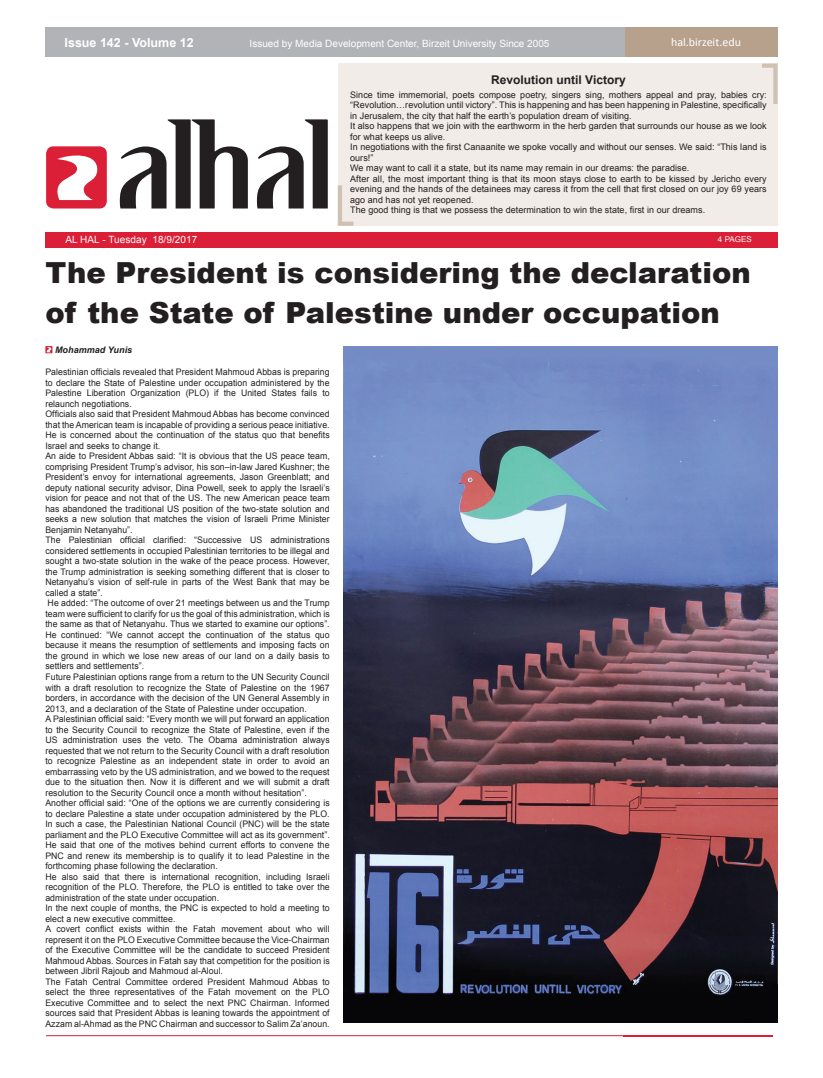
<style>
.page{position:relative;width:823px;height:1078px;background:#fff}
.page>*{position:absolute;margin:0;border:0;box-sizing:border-box;transform-origin:0 0}
.t1{font:900 29px/40px "Arial";color:#231f20}
.t2{font:700 12.5px "Arial";color:#fff}
.t3{font:700 12px "Arial";color:#231f20}
.t4{font:12px "Calibri";color:#fff}
.t5{font:10px "Arial";color:#fff}
.t6{font:9px/10.5px "Arial";letter-spacing:.005em;color:#231f20}
.t7{font:italic 700 9px "Arial";letter-spacing:.005em;color:#231f20}
.t8{font:8px "Arial";letter-spacing:.005em;color:#fff}
</style>
<div class="page">
<div style="left:337px;top:64px;width:440px;height:162px;background:#f2ece8"></div>
<div style="left:45px;top:27px;width:580px;height:30px;background:#b2b3b7"></div>
<div style="left:625px;top:27px;width:152px;height:30px;background:#b7a08c"></div>
<div style="left:45px;top:232px;width:732px;height:15px;background:#da1f37"></div>
<hr style="left:46px;top:1035px;width:726px;height:1px;background:#da1f37">
<div style="left:46px;top:146px;width:61px;height:62px;background:#da1f37;border-radius:7px"></div>
<svg style="left:57px;top:155px;width:41px;height:45px"></svg>
<svg style="left:257px;top:119px;width:70px;height:89px"></svg>
<svg style="left:120px;top:119px;width:128px;height:89px"></svg>
<svg style="left:762px;top:64px;width:15px;height:40px"></svg>
<svg style="left:337px;top:185px;width:16px;height:41px"></svg>
<img style="left:344px;top:346px;width:433px;height:676px">
<svg style="left:45px;top:346px;width:7px;height:7px"></svg>
<svg style="left:46px;top:346px;width:6px;height:6px"></svg>
<h2 class="t2" style="left:64px;top:34px;width:130px">Issue 142 - Volume 12</h2>
<p class="t5" style="left:249px;top:37px;width:301px">Issued by Media Development Center, Birzeit University Since 2005</p>
<h3 class="t4" style="left:670px;top:35px;width:71px">hal.birzeit.edu</h3>
<h3 class="t3" style="left:491px;top:72px;width:136px">Revolution until Victory</h3>
<p class="t6" style="left:350px;top:89px;width:418px">Since time immemorial, poets compose poetry, singers sing, mothers appeal and pray, babies cry: “Revolution…revolution until victory”. This is happening and has been happening in Palestine, specifically in Jerusalem, the city that half the earth’s population dream of visiting.<br>It also happens that we join with the earthworm in the herb garden that surrounds our house as we look for what keeps us alive.<br>In negotiations with the first Canaanite we spoke vocally and without our senses. We said: “This land is ours!”<br>We may want to call it a state, but its name may remain in our dreams: the paradise.<br>After all, the most important thing is that its moon stays close to earth to be kissed by Jericho every evening and the hands of the detainees may caress it from the cell that first closed on our joy 69 years ago and has not yet reopened.<br>The good thing is that we possess the determination to win the state, first in our dreams.</p>
<p class="t5" style="left:65px;top:233px;width:133px">AL HAL - Tuesday 18/9/2017</p>
<p class="t8" style="left:717px;top:234px;width:35px">4 PAGES</p>
<h1 class="t1" style="left:45px;top:252px;width:706px">The President is considering the declaration of the State of Palestine under occupation</h1>
<p class="t7" style="left:55px;top:344px;width:79px">Mohammad Yunis</p>
<p class="t6" style="left:45px;top:367px;width:286px">Palestinian officials revealed that President Mahmoud Abbas is preparing to declare the State of Palestine under occupation administered by the Palestine Liberation Organization (PLO) if the United States fails to relaunch negotiations.<br>Officials also said that President Mahmoud Abbas has become convinced that the American team is incapable of providing a serious peace initiative.<br>He is concerned about the continuation of the status quo that benefits Israel and seeks to change it.<br>An aide to President Abbas said: “It is obvious that the US peace team, comprising President Trump’s advisor, his son–in-law Jared Kushner; the President’s envoy for international agreements, Jason Greenblatt; and deputy national security advisor, Dina Powell, seek to apply the Israeli’s vision for peace and not that of the US. The new American peace team has abandoned the traditional US position of the two-state solution and seeks a new solution that matches the vision of Israeli Prime Minister Benjamin Netanyahu”.<br>The Palestinian official clarified: “Successive US administrations considered settlements in occupied Palestinian territories to be illegal and sought a two-state solution in the wake of the peace process. However, the Trump administration is seeking something different that is closer to Netanyahu’s vision of self-rule in parts of the West Bank that may be called a state”.<br>He added: “The outcome of over 21 meetings between us and the Trump team were sufficient to clarify for us the goal of this administration, which is the same as that of Netanyahu. Thus we started to examine our options”.<br>He continued: “We cannot accept the continuation of the status quo because it means the resumption of settlements and imposing facts on the ground in which we lose new areas of our land on a daily basis to settlers and settlements”.<br>Future Palestinian options range from a return to the UN Security Council with a draft resolution to recognize the State of Palestine on the 1967 borders, in accordance with the decision of the UN General Assembly in 2013, and a declaration of the State of Palestine under occupation.<br>A Palestinian official said: “Every month we will put forward an application to the Security Council to recognize the State of Palestine, even if the US administration uses the veto. The Obama administration always requested that we not return to the Security Council with a draft resolution to recognize Palestine as an independent state in order to avoid an embarrassing veto by the US administration, and we bowed to the request due to the situation then. Now it is different and we will submit a draft resolution to the Security Council once a month without hesitation”.<br>Another official said: “One of the options we are currently considering is to declare Palestine a state under occupation administered by the PLO.<br>In such a case, the Palestinian National Council (PNC) will be the state parliament and the PLO Executive Committee will act as its government”.<br>He said that one of the motives behind current efforts to convene the PNC and renew its membership is to qualify it to lead Palestine in the forthcoming phase following the declaration.<br>He also said that there is international recognition, including Israeli recognition of the PLO. Therefore, the PLO is entitled to take over the administration of the state under occupation.<br>In the next couple of months, the PNC is expected to hold a meeting to elect a new executive committee.<br>A covert conflict exists within the Fatah movement about who will represent it on the PLO Executive Committee because the Vice-Chairman of the Executive Committee will be the candidate to succeed President Mahmoud Abbas. Sources in Fatah say that competition for the position is between Jibril Rajoub and Mahmoud al-Aloul.<br>The Fatah Central Committee ordered President Mahmoud Abbas to select the three representatives of the Fatah movement on the PLO Executive Committee and to select the next PNC Chairman. Informed sources said that President Abbas is leaning towards the appointment of Azzam al-Ahmad as the PNC Chairman and successor to Salim Za’anoun.</p>
</div>
